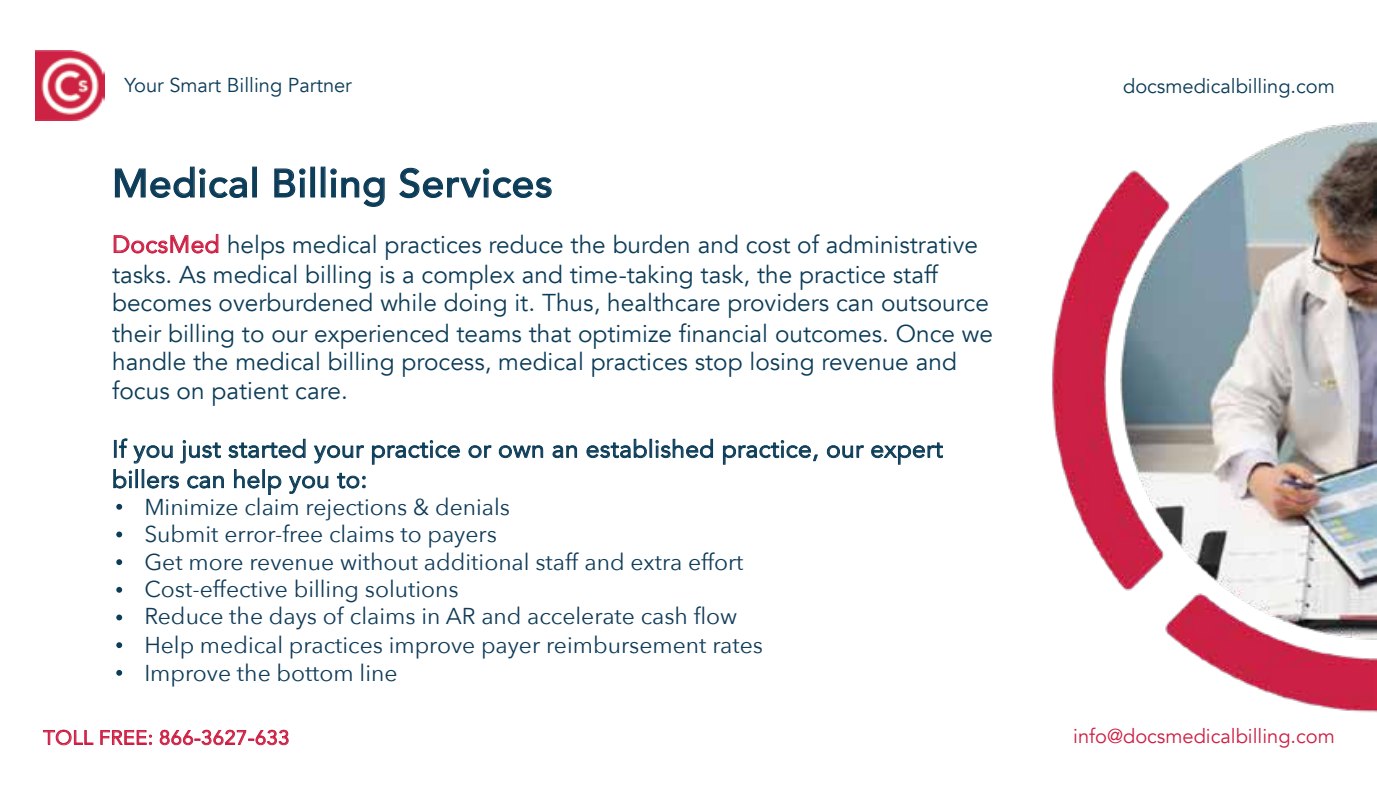
<style>
.page{position:relative;width:1377px;height:810px;background:#fff}
.page>*{position:absolute;margin:0;border:0;box-sizing:border-box;transform-origin:0 0}
.t1{font:500 39.38px "Avenir";letter-spacing:.02em;color:#0c3c58}
.t2{font:24.3px/29.2px "Avenir";color:#0c3c58}
.t3{font:23.85px/30.4px "Avenir";letter-spacing:.02em;color:#0c3c58}
.t4{font:22.95px/27.7px "Avenir Next";color:#103c59}
.t5{font:20.03px "Avenir";color:#0c3c58}
.t6{font:20.03px "Avenir";color:#cd1f43}
.t7{font:19.8px "Avenir";letter-spacing:.025em;color:#cd1f43}
.s1{font-size:23.85px;color:#cd1f43}
</style>
<div class="page">
<svg style="left:114px;top:166px;width:134px;height:32px"></svg>
<div style="left:252px;top:167px;width:5px;height:31px;border:1px solid #0c3c58"></div>
<svg style="left:274px;top:168px;width:32px;height:30px"></svg>
<div style="left:310px;top:167px;width:5px;height:31px;border:1px solid #0c3c58"></div>
<div style="left:321px;top:167px;width:5px;height:31px;border:1px solid #0c3c58"></div>
<svg style="left:330px;top:168px;width:55px;height:39px"></svg>
<svg style="left:399px;top:167px;width:153px;height:32px"></svg>
<svg style="left:114px;top:234px;width:104px;height:19px"></svg>
<svg style="left:372px;top:440px;width:88px;height:25px"></svg>
<svg style="left:468px;top:445px;width:24px;height:13px"></svg>
<svg style="left:499px;top:445px;width:44px;height:14px"></svg>
<svg style="left:553px;top:445px;width:24px;height:13px"></svg>
<svg style="left:586px;top:439px;width:127px;height:19px"></svg>
<svg style="left:723px;top:440px;width:95px;height:25px"></svg>
<svg style="left:827px;top:445px;width:37px;height:13px"></svg>
<svg style="left:871px;top:442px;width:72px;height:23px"></svg>
<svg style="left:113px;top:438px;width:253px;height:57px"></svg>
<svg style="left:43px;top:730px;width:50px;height:15px"></svg>
<svg style="left:100px;top:730px;width:52px;height:15px"></svg>
<svg style="left:160px;top:730px;width:129px;height:15px"></svg>
<img style="left:35px;top:50px;width:70px;height:70px">
<img style="left:1052px;top:122px;width:325px;height:591px">
<svg style="left:116px;top:504px;width:6px;height:6px"></svg>
<svg style="left:116px;top:532px;width:6px;height:5px"></svg>
<svg style="left:116px;top:559px;width:6px;height:6px"></svg>
<svg style="left:116px;top:587px;width:6px;height:6px"></svg>
<svg style="left:116px;top:615px;width:6px;height:5px"></svg>
<svg style="left:116px;top:642px;width:6px;height:6px"></svg>
<svg style="left:116px;top:670px;width:6px;height:6px"></svg>
<p class="t5" style="left:125px;top:74px;width:229px">Your Smart Billing Partner</p>
<p class="t5" style="left:1123px;top:74px;width:213px">docsmedicalbilling.com</p>
<h1 class="t1" style="left:112px;top:149px;width:442px">Medical Billing Services</h1>
<p class="t2" style="left:112px;top:230px;width:883px"><span class="s1">DocsMed</span> helps medical practices reduce the burden and cost of administrative tasks. As medical billing is a complex and time-taking task, the practice staff becomes overburdened while doing it. Thus, healthcare providers can outsource their billing to our experienced teams that optimize financial outcomes. Once we handle the medical billing process, medical practices stop losing revenue and focus on patient care.</p>
<p class="t3" style="left:112px;top:434px;width:832px">If you just started your practice or own an established practice, our expert billers can help you to:</p>
<p class="t4" style="left:144px;top:492px;width:620px">Minimize claim rejections &amp; denials<br>Submit error-free claims to payers<br>Get more revenue without additional staff and extra effort Cost-effective billing solutions<br>Reduce the days of claims in AR and accelerate cash flow Help medical practices improve payer reimbursement rates Improve the bottom line</p>
<p class="t7" style="left:43px;top:726px;width:248px">TOLL FREE: 866-3627-633</p>
<p class="t6" style="left:1073px;top:724px;width:263px">info@docsmedicalbilling.com</p>
</div>
